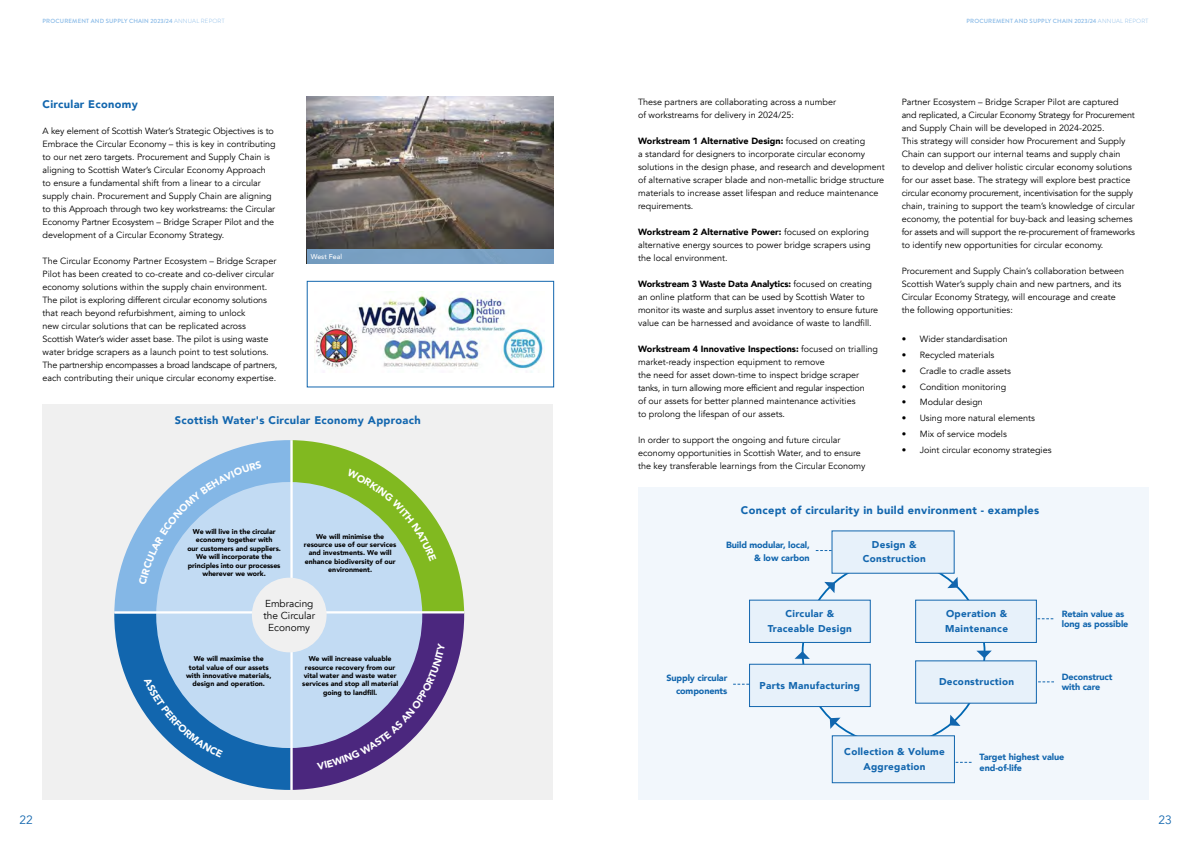
<style>
.page{position:relative;width:1191px;height:842px;background:#fff}
.page>*{position:absolute;margin:0;border:0;box-sizing:border-box;transform-origin:0 0}
.t1{font:12px "Avenir";color:#1266ae}
.t2{font:900 11px "Avenir";letter-spacing:.03em;color:#1266ae}
.t3{font:10.1px/12.1px "Avenir";color:#000;text-align:center}
.t4{font:900 9.9px/14.4px "Avenir";letter-spacing:.03em;color:#1266ae;text-align:center}
.t5{font:9px/13px "Avenir";color:#000}
.t6{font:900 9px/10.8px "Avenir";letter-spacing:-.01em;color:#1266ae}
.t7{font:900 7px/8.4px "Avenir";color:#000;text-align:center}
.t8{font:500 7px "Avenir";color:#fff}
.t9{font:500 6px "Brandon Grotesque";letter-spacing:.03em;color:#84b7e6}
.s1{font-weight:300}
.s2{font-weight:900}
</style>
<div class="page">
<div style="left:43px;top:404px;width:510px;height:395px;background:#f0f0f0"></div>
<img style="left:307px;top:97px;width:246px;height:153px">
<div style="left:307px;top:250px;width:246px;height:14px;background:#78a0c3"></div>
<img style="left:314px;top:294px;width:231px;height:79px">
<div style="left:638px;top:487px;width:510px;height:312px;background:#f2f7fc"></div>
<svg style="left:733px;top:684px;width:16px;height:1px"></svg>
<div style="left:831px;top:530px;width:123px;height:44px;background:#e7f1fa;border:1px solid #1266ae"></div>
<div style="left:915px;top:600px;width:121px;height:43px;background:#e7f1fa;border:1px solid #1266ae"></div>
<div style="left:915px;top:660px;width:121px;height:44px;background:#e7f1fa"></div>
<div style="left:832px;top:735px;width:123px;height:48px;background:#e7f1fa;border:1px solid #1266ae"></div>
<div style="left:749px;top:664px;width:121px;height:43px;background:#e7f1fa;border:1px solid #1266ae"></div>
<div style="left:749px;top:600px;width:121px;height:43px;background:#e7f1fa;border:1px solid #1266ae"></div>
<svg style="left:949px;top:715px;width:11px;height:11px"></svg>
<svg style="left:824px;top:582px;width:11px;height:11px"></svg>
<svg style="left:947px;top:577px;width:11px;height:11px"></svg>
<svg style="left:829px;top:718px;width:11px;height:11px"></svg>
<svg style="left:794px;top:651px;width:16px;height:8px"></svg>
<svg style="left:976px;top:651px;width:15px;height:7px"></svg>
<svg style="left:815px;top:550px;width:16px;height:1px"></svg>
<svg style="left:1037px;top:618px;width:16px;height:1px"></svg>
<svg style="left:1038px;top:681px;width:16px;height:1px"></svg>
<svg style="left:955px;top:762px;width:16px;height:1px"></svg>
<div style="left:307px;top:281px;width:247px;height:106px;border:1px solid #1266ae"></div>
<svg style="left:114px;top:440px;width:350px;height:350px"></svg>
<p class="t9" style="left:43px;top:17px;width:183px">PROCUREMENT AND SUPPLY CHAIN 2023/24 <span class="s1">ANNUAL REPORT</span></p>
<p class="t9" style="left:966px;top:17px;width:183px">PROCUREMENT AND SUPPLY CHAIN 2023/24 <span class="s1">ANNUAL REPORT</span></p>
<p class="t2" style="left:43px;top:94px;width:97px">Circular Economy</p>
<p class="t5" style="left:43px;top:124px;width:235px">A key element of Scottish Water’s Strategic Objectives is to Embrace the Circular Economy – this is key in contributing to our net zero targets. Procurement and Supply Chain is aligning to Scottish Water’s Circular Economy Approach to ensure a fundamental shift from a linear to a circular supply chain. Procurement and Supply Chain are aligning to this Approach through two key workstreams: the Circular Economy Partner Ecosystem – Bridge Scraper Pilot and the development of a Circular Economy Strategy.</p>
<p class="t5" style="left:43px;top:254px;width:236px">The Circular Economy Partner Ecosystem – Bridge Scraper Pilot has been created to co-create and co-deliver circular economy solutions within the supply chain environment.<br>The pilot is exploring different circular economy solutions that reach beyond refurbishment, aiming to unlock<br>new circular solutions that can be replicated across Scottish Water’s wider asset base. The pilot is using waste water bridge scrapers as a launch point to test solutions.<br>The partnership encompasses a broad landscape of partners, each contributing their unique circular economy expertise.</p>
<p class="t8" style="left:311px;top:251px;width:33px">West Feal</p>
<p class="t2" style="left:175px;top:411px;width:247px">Scottish Water's Circular Economy Approach</p>
<p class="t7" style="left:187px;top:527px;width:95px">We will live in the circular economy together with<br>our customers and suppliers.<br>We will incorporate the principles into our processes wherever we work.</p>
<p class="t7" style="left:304px;top:532px;width:94px">We will minimise the resource use of our services and investments. We will enhance biodiversity of our environment.</p>
<p class="t3" style="left:263px;top:597px;width:53px">Embracing the Circular<br>Economy</p>
<p class="t7" style="left:186px;top:654px;width:87px">We will maximise the total value of our assets with innovative materials, design and operation.</p>
<p class="t7" style="left:302px;top:654px;width:98px">We will increase valuable resource recovery from our vital water and waste water services and stop all material going to landfill.</p>
<p class="t5" style="left:638px;top:96px;width:199px">These partners are collaborating across a number of workstreams for delivery in 2024/25:</p>
<p class="t5" style="left:638px;top:135px;width:248px"><span class="s2">Workstream 1 Alternative Design:</span> focused on creating<br>a standard for designers to incorporate circular economy solutions in the design phase, and research and development of alternative scraper blade and non-metallic bridge structure materials to increase asset lifespan and reduce maintenance requirements.</p>
<p class="t5" style="left:638px;top:226px;width:234px"><span class="s2">Workstream 2 Alternative Power:</span> focused on exploring alternative energy sources to power bridge scrapers using the local environment.</p>
<p class="t5" style="left:638px;top:278px;width:241px"><span class="s2">Workstream 3 Waste Data Analytics:</span> focused on creating an online platform that can be used by Scottish Water to monitor its waste and surplus asset inventory to ensure future value can be harnessed and avoidance of waste to landfill.</p>
<p class="t5" style="left:638px;top:343px;width:241px"><span class="s2">Workstream 4 Innovative Inspections:</span> focused on trialling market-ready inspection equipment to remove<br>the need for asset down-time to inspect bridge scraper tanks, in turn allowing more efficient and regular inspection<br>of our assets for better planned maintenance activities<br>to prolong the lifespan of our assets.</p>
<p class="t5" style="left:638px;top:434px;width:229px">In order to support the ongoing and future circular economy opportunities in Scottish Water, and to ensure the key transferable learnings from the Circular Economy</p>
<p class="t5" style="left:901px;top:96px;width:235px">Partner Ecosystem – Bridge Scraper Pilot are captured and replicated, a Circular Economy Strategy for Procurement and Supply Chain will be developed in 2024-2025.<br>This strategy will consider how Procurement and Supply Chain can support our internal teams and supply chain<br>to develop and deliver holistic circular economy solutions for our asset base. The strategy will explore best practice circular economy procurement, incentivisation for the supply chain, training to support the team’s knowledge of circular economy, the potential for buy-back and leasing schemes for assets and will support the re-procurement of frameworks to identify new opportunities for circular economy.</p>
<p class="t5" style="left:901px;top:265px;width:224px">Procurement and Supply Chain’s collaboration between Scottish Water’s supply chain and new partners, and its Circular Economy Strategy, will encourage and create the following opportunities:</p>
<p class="t5" style="left:901px;top:333px;width:108px">• Wider standardisation</p>
<p class="t5" style="left:901px;top:348px;width:94px">• Recycled materials</p>
<p class="t5" style="left:901px;top:364px;width:111px">• Cradle to cradle assets</p>
<p class="t5" style="left:901px;top:380px;width:106px">• Condition monitoring</p>
<p class="t5" style="left:901px;top:396px;width:83px">• Modular design</p>
<p class="t5" style="left:901px;top:412px;width:135px">• Using more natural elements</p>
<p class="t5" style="left:901px;top:428px;width:107px">• Mix of service models</p>
<p class="t5" style="left:901px;top:443px;width:151px">• Joint circular economy strategies</p>
<p class="t2" style="left:741px;top:501px;width:300px">Concept of circularity in build environment - examples</p>
<p class="t6" style="left:726px;top:538px;width:85px;line-height:13.2px;text-align:right">Build modular, local, &amp; low carbon</p>
<p class="t4" style="left:862px;top:537px;width:65px">Design &amp;<br>Construction</p>
<p class="t6" style="left:666px;top:671px;width:62px;line-height:13.2px;text-align:right">Supply circular components</p>
<p class="t4" style="left:768px;top:606px;width:86px">Circular &amp;<br>Traceable Design</p>
<p class="t4" style="left:759px;top:678px;width:102px">Parts Manufacturing</p>
<p class="t4" style="left:945px;top:606px;width:64px;text-align:left">Operation &amp;<br>Maintenance</p>
<p class="t4" style="left:939px;top:674px;width:76px">Deconstruction</p>
<p class="t6" style="left:1061px;top:608px;width:68px">Retain value as long as possible</p>
<p class="t6" style="left:1061px;top:671px;width:52px">Deconstruct with care</p>
<p class="t4" style="left:844px;top:744px;width:102px">Collection &amp; Volume<br>Aggregation</p>
<p class="t6" style="left:979px;top:751px;width:86px">Target highest value end-of-life</p>
<h1 class="t1" style="left:20px;top:813px;width:15px">22</h1>
<h1 class="t1" style="left:1158px;top:813px;width:15px">23</h1>
</div>
